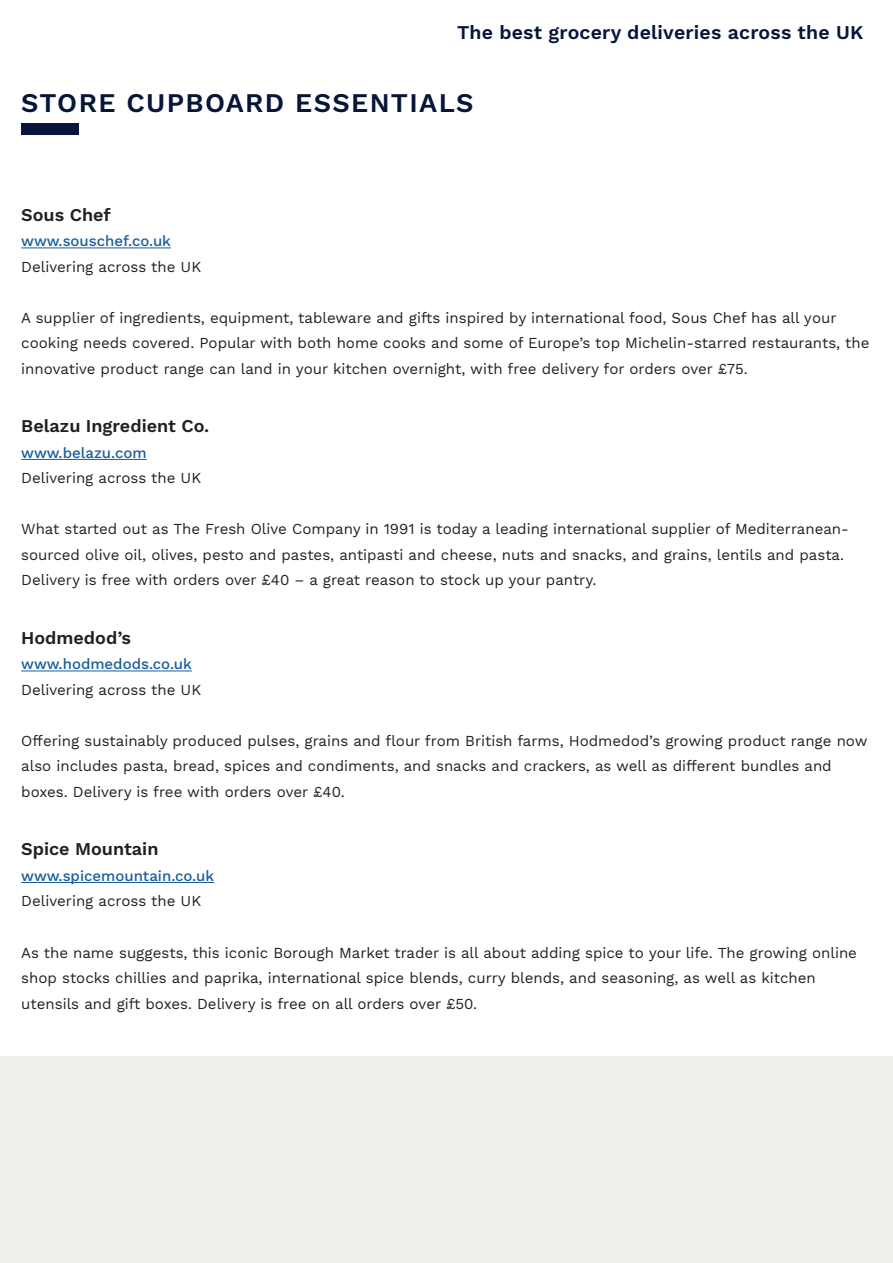
<style>
.page{position:relative;width:893px;height:1263px;background:#fff}
.page>*{position:absolute;margin:0;border:0;box-sizing:border-box;transform-origin:0 0}
.t1{font:600 27px "Work Sans";letter-spacing:.05em;color:#061539}
.t2{font:600 19.5px "Work Sans";letter-spacing:.01em;color:#061539}
.t3{font:600 18px "Work Sans";color:#231f20}
.t4{font:15px/25.5px "Work Sans";color:#231f20}
.t5{font:500 15px "Work Sans";color:#175d9e}
</style>
<div class="page">
<div style="left:21px;top:123px;width:58px;height:11px;background:#061539"></div>
<hr style="left:21px;top:248px;width:150px;height:1px;background:#175d9e">
<hr style="left:21px;top:459px;width:126px;height:1px;background:#175d9e">
<hr style="left:21px;top:671px;width:171px;height:1px;background:#175d9e">
<hr style="left:21px;top:882px;width:193px;height:1px;background:#175d9e">
<div style="left:0;top:1056px;width:893px;height:207px;background:#eff0ea"></div>
<h2 class="t2" style="left:457px;top:18px;width:408px">The best grocery deliveries across the UK</h2>
<p class="t1" style="left:21px;top:83px;width:454px">STORE CUPBOARD ESSENTIALS</p>
<p class="t3" style="left:21px;top:201px;width:91px">Sous Chef</p>
<p class="t5" style="left:21px;top:230px;width:151px">www.souschef.co.uk</p>
<p class="t4" style="left:21px;top:255px;width:181px">Delivering across the UK</p>
<p class="t4" style="left:21px;top:306px;width:850px">A supplier of ingredients, equipment, tableware and gifts inspired by international food, Sous Chef has all your cooking needs covered. Popular with both home cooks and some of Europe’s top Michelin-starred restaurants, the innovative product range can land in your kitchen overnight, with free delivery for orders over £75.</p>
<p class="t3" style="left:21px;top:413px;width:190px">Belazu Ingredient Co.</p>
<p class="t5" style="left:21px;top:441px;width:127px">www.belazu.com</p>
<p class="t4" style="left:21px;top:466px;width:181px">Delivering across the UK</p>
<p class="t4" style="left:21px;top:517px;width:829px">What started out as The Fresh Olive Company in 1991 is today a leading international supplier of Mediterranean&shy;sourced olive oil, olives, pesto and pastes, antipasti and cheese, nuts and snacks, and grains, lentils and pasta.<br>Delivery is free with orders over £40 – a great reason to stock up your pantry.</p>
<p class="t3" style="left:21px;top:624px;width:111px">Hodmedod’s</p>
<p class="t5" style="left:21px;top:653px;width:172px">www.hodmedods.co.uk</p>
<p class="t4" style="left:21px;top:678px;width:181px">Delivering across the UK</p>
<p class="t4" style="left:21px;top:729px;width:848px">Offering sustainably produced pulses, grains and flour from British farms, Hodmedod’s growing product range now also includes pasta, bread, spices and condiments, and snacks and crackers, as well as different bundles and boxes. Delivery is free with orders over £40.</p>
<p class="t3" style="left:21px;top:836px;width:139px">Spice Mountain</p>
<p class="t5" style="left:21px;top:864px;width:194px">www.spicemountain.co.uk</p>
<p class="t4" style="left:21px;top:889px;width:181px">Delivering across the UK</p>
<p class="t4" style="left:21px;top:940px;width:837px">As the name suggests, this iconic Borough Market trader is all about adding spice to your life. The growing online shop stocks chillies and paprika, international spice blends, curry blends, and seasoning, as well as kitchen utensils and gift boxes. Delivery is free on all orders over £50.</p>
</div>
